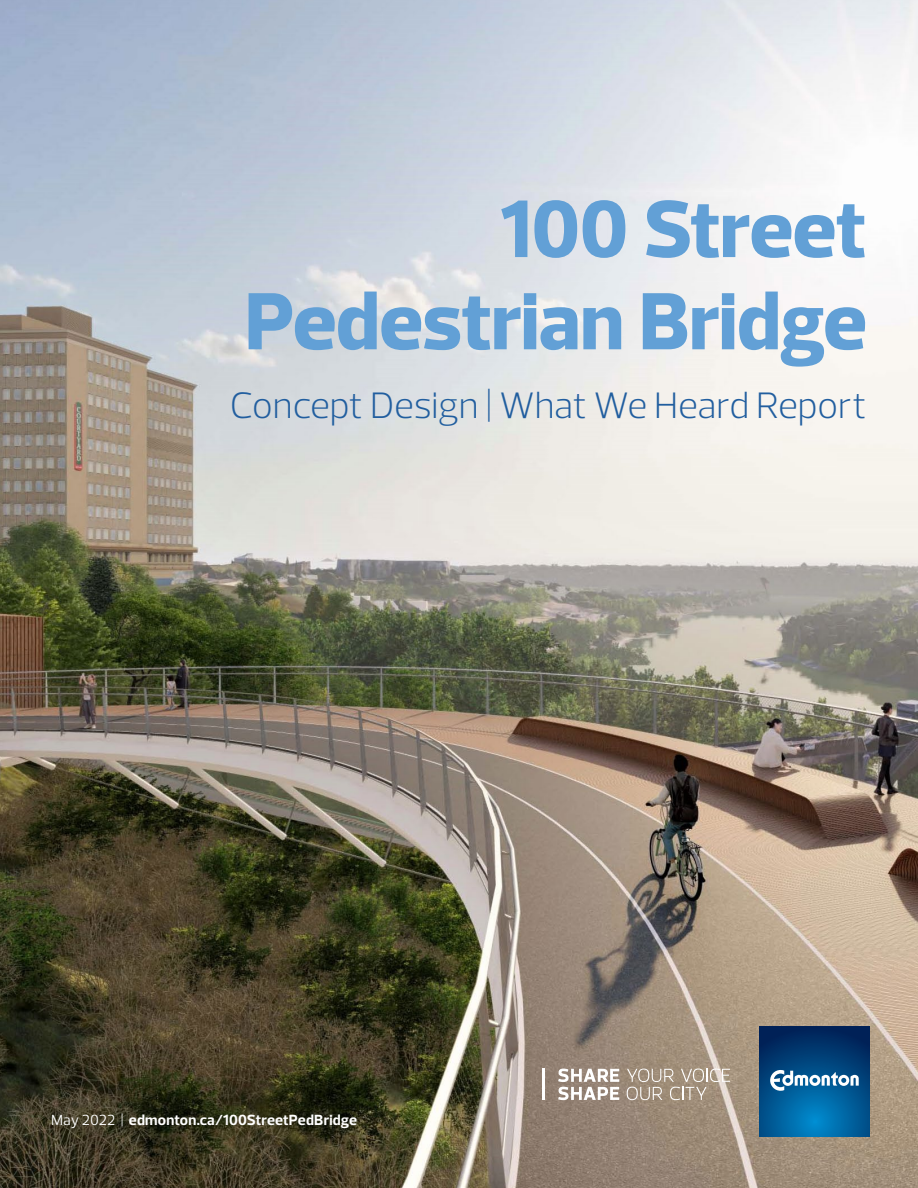
<style>
.page{position:relative;width:918px;height:1188px;background:#fff}
.page>*{position:absolute;margin:0;border:0;box-sizing:border-box;transform-origin:0 0}
.t1{font:800 82.5px/92.2px "Prelo";letter-spacing:-.01em;color:#62a0d6;text-align:right}
.t2{font:300 37.5px "Prelo";letter-spacing:-.005em;color:#215e9f}
.t3{font:700 15px "Prelo";letter-spacing:.01em;color:#fff}
.s1{font-weight:400}
</style>
<div class="page">
<img style="left:0;top:0;width:918px;height:1188px">
<svg style="left:558px;top:1069px;width:61px;height:31px"></svg>
<svg style="left:627px;top:1069px;width:103px;height:31px;background:#b3a493"></svg>
<hr style="left:543px;top:1069px;width:2px;height:31px;background:#fff">
<svg style="left:759px;top:1026px;width:111px;height:111px;background:#004b85"></svg>
<svg style="left:770px;top:1070px;width:89px;height:21px"></svg>
<h1 class="t1" style="left:245px;top:184px;width:624px">100 Street<br>Pedestrian Bridge</h1>
<h2 class="t2" style="left:230px;top:383px;width:638px">Concept Design | What We Heard Report</h2>
<p class="t3" style="left:51px;top:1111px;width:307px"><span class="s1">May 2022 |</span> edmonton.ca/100StreetPedBridge</p>
</div>
